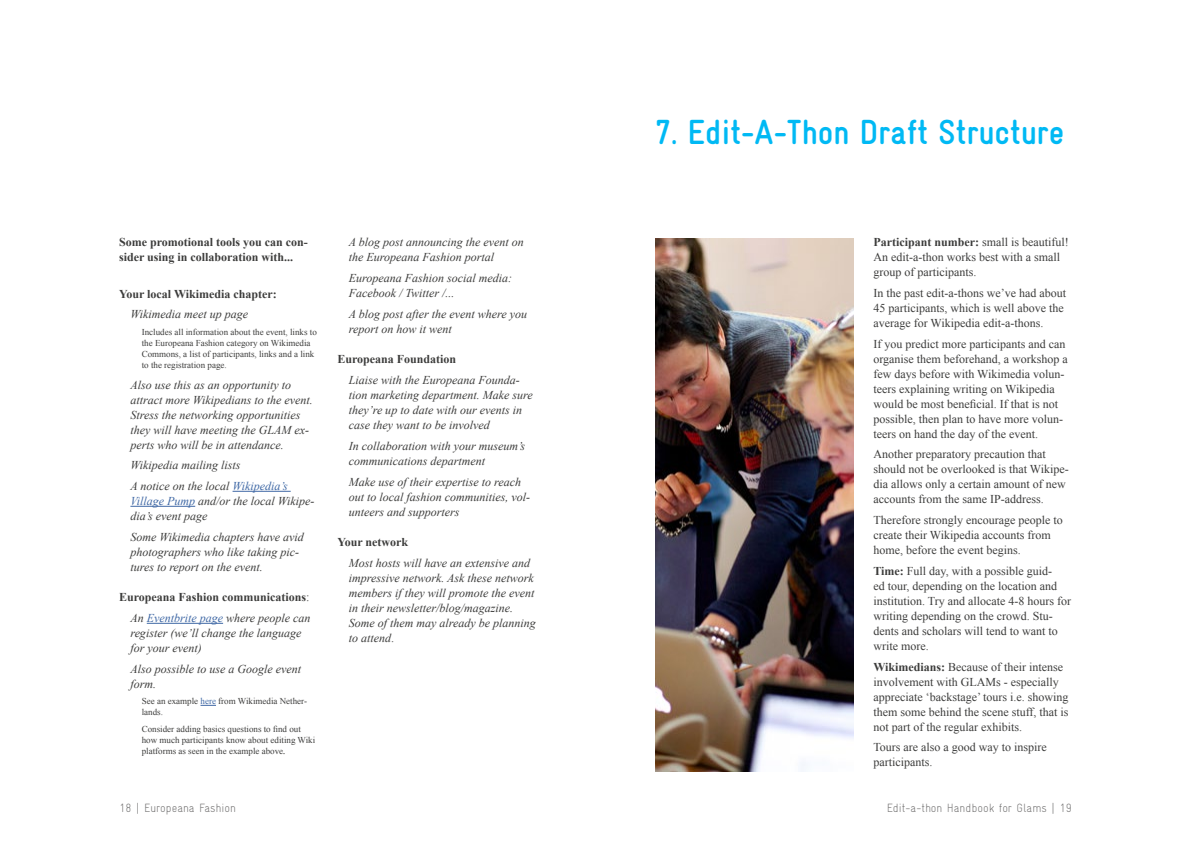
<style>
.page{position:relative;width:1191px;height:842px;background:#fff}
.page>*{position:absolute;margin:0;border:0;box-sizing:border-box;transform-origin:0 0}
.t1{font:700 35px "Gravur Condensed CY";color:#00b9f4}
.t2{font:12px/15px "Times New Roman";color:#3c3c3b}
.t3{font:italic 12px/15px "Times New Roman";color:#3c3c3b}
.t4{font:700 12px/15px "Times New Roman";color:#3c3c3b}
.t5{font:12px "Gravur Condensed Light CE";color:#706f6f}
.t6{font:9px/11px "Times New Roman";color:#3c3c3b}
.s1{color:#3f68a5}
.s2{font-weight:400}
.s3{font-weight:400;font-style:italic}
.s4{font-weight:400;font-style:italic;color:#3f68a5}
.s5{font-style:italic;font-size:12px}
.s6{font-style:normal}
.s7{font-weight:700}
</style>
<div class="page">
<hr style="left:232px;top:491px;width:59px;height:1px;background:#3f68a5">
<hr style="left:130px;top:506px;width:65px;height:1px;background:#3f68a5">
<hr style="left:147px;top:623px;width:76px;height:1px;background:#3f68a5">
<svg style="left:200px;top:705px;width:16px;height:1px"></svg>
<img style="left:655px;top:238px;width:198px;height:533px">
<p class="t4" style="left:119px;top:234px;width:190px">Some promotional tools you can con&shy;sider using in collaboration with...</p>
<p class="t4" style="left:119px;top:286px;width:159px">Your local Wikimedia chapter:</p>
<p class="t3" style="left:130px;top:306px;width:119px">Wikimedia meet up page</p>
<p class="t6" style="left:142px;top:326px;width:176px">Includes all information about the event, links to the Europeana Fashion category on Wikimedia Commons, a list of participants, links and a link to the registration page.</p>
<p class="t3" style="left:130px;top:377px;width:184px">Also use this as an opportunity to attract more Wikipedians to the event.<br>Stress the networking opportunities they will have meeting the GLAM ex&shy;perts who will be in attendance.</p>
<p class="t3" style="left:130px;top:455px;width:159px;line-height:20.7px">Wikipedia mailing lists<br>A notice on the local <span class="s1">Wikipedia’s</span></p>
<p class="t3" style="left:130px;top:493px;width:186px"><span class="s1">Village Pump</span> and/or the local Wikipe&shy;dia’s event page</p>
<p class="t3" style="left:130px;top:529px;width:175px">Some Wikimedia chapters have avid photographers who like taking pic&shy;tures to report on the event.</p>
<p class="t4" style="left:119px;top:587px;width:193px;line-height:20.7px;text-align:right">Europeana Fashion communications<span class="s2">:<br></span><span class="s3">An</span> <span class="s4">Eventbrite page</span> <span class="s3">where people can</span></p>
<p class="t3" style="left:130px;top:625px;width:172px">register (we’ll change the language for your event)</p>
<p class="t3" style="left:130px;top:661px;width:172px">Also possible to use a Google event form.</p>
<p class="t6" style="left:142px;top:696px;width:167px">See an example <span class="s1">here</span> from Wikimedia Nether&shy;lands.</p>
<p class="t6" style="left:142px;top:723px;width:175px">Consider adding basics questions to find out how much participants know about editing Wiki platforms as seen in the example above<span class="s5">.</span></p>
<p class="t3" style="left:349px;top:235px;width:177px">A blog post announcing the event on the Europeana Fashion portal</p>
<p class="t3" style="left:349px;top:270px;width:165px">Europeana Fashion social media:<br>Facebook / Twitter /...</p>
<p class="t3" style="left:349px;top:306px;width:180px">A blog post after the event where you report on how it went</p>
<p class="t4" style="left:337px;top:352px;width:120px">Europeana Foundation</p>
<p class="t3" style="left:349px;top:372px;width:185px">Liaise with the Europeana Founda&shy;tion marketing department. Make sure they’re up to date with our events in case they want to be involved</p>
<p class="t3" style="left:349px;top:438px;width:178px">In collaboration with your museum’s communications department</p>
<p class="t3" style="left:349px;top:474px;width:183px">Make use of their expertise to reach out to local fashion communities, vol&shy;unteers and supporters</p>
<p class="t4" style="left:337px;top:534px;width:72px">Your network</p>
<p class="t3" style="left:349px;top:555px;width:188px">Most hosts will have an extensive and impressive network. Ask these network members if they will promote the event in their newsletter/blog/magazine.<br>Some of them may already be planning to attend<span class="s6">.</span></p>
<h1 class="t1" style="left:655px;top:112px;width:411px">7. Edit-A-Thon Draft Structure</h1>
<p class="t2" style="left:873px;top:235px;width:197px"><span class="s7">Participant number:</span> small is beautiful!<br>An edit-a-thon works best with a small group of participants.</p>
<p class="t2" style="left:873px;top:285px;width:194px">In the past edit-a-thons we’ve had about<br>45 participants, which is well above the average for Wikipedia edit-a-thons.</p>
<p class="t2" style="left:873px;top:336px;width:196px">If you predict more participants and can organise them beforehand, a workshop a few days before with Wikimedia volun&shy;teers explaining writing on Wikipedia would be most beneficial. If that is not possible, then plan to have more volun&shy;teers on hand the day of the event.</p>
<p class="t2" style="left:873px;top:447px;width:197px">Another preparatory precaution that should not be overlooked is that Wikipe&shy;dia allows only a certain amount of new accounts from the same IP-address.</p>
<p class="t2" style="left:873px;top:512px;width:191px">Therefore strongly encourage people to create their Wikipedia accounts from home, before the event begins.</p>
<p class="t2" style="left:873px;top:563px;width:199px"><span class="s7">Time:</span> Full day, with a possible guid-<br>ed tour, depending on the location and institution. Try and allocate 4-8 hours for writing depending on the crowd. Stu&shy;dents and scholars will tend to want to write more.</p>
<p class="t2" style="left:873px;top:659px;width:197px"><span class="s7">Wikimedians:</span> Because of their intense involvement with GLAMs - especially appreciate ‘backstage’ tours i.e. showing them some behind the scene stuff, that is not part of the regular exhibits.</p>
<p class="t2" style="left:873px;top:739px;width:175px">Tours are also a good way to inspire participants.</p>
<p class="t5" style="left:119px;top:801px;width:118px">18 | Europeana Fashion</p>
<p class="t5" style="left:886px;top:801px;width:187px">Edit-a-thon Handbook for Glams | 19</p>
</div>
